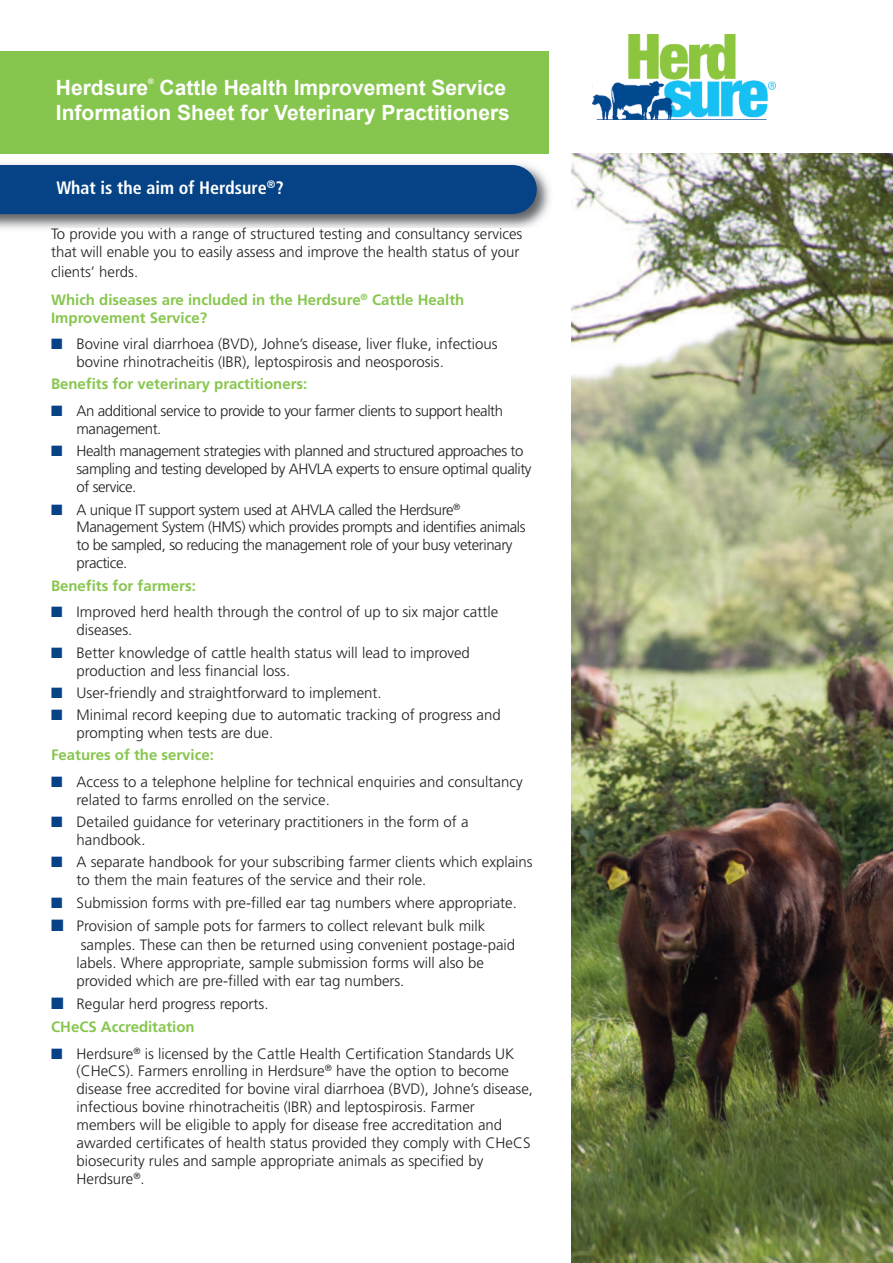
<style>
.page{position:relative;width:893px;height:1263px;background:#fff}
.page>*{position:absolute;margin:0;border:0;box-sizing:border-box;transform-origin:0 0}
.t1{font:700 21px/25.2px "Arial";color:#fff;text-align:right}
.t2{font:700 condensed 18px "Frutiger";color:#fff}
.t3{font:300 15px/18px "Frutiger";color:#231f20}
.t4{font:300 15px/18px "Frutiger";letter-spacing:-.03em;color:#231f20}
.t5{font:700 15px/27.5px "Frutiger";color:#87c64e}
.t6{font:700 7.5px "Arial";color:#fff}
.s1{font-weight:300;color:#231f20}
.s2{color:#054286}
.s3{font-weight:700;color:#87c64e}
</style>
<div class="page">
<img style="left:572px;top:154px;width:321px;height:1109px">
<div style="left:0;top:51px;width:549px;height:102px;background:#87c64e"></div>
<img style="left:0;top:163px;width:550px;height:66px">
<div style="left:0;top:165px;width:537px;height:49px;background:#054286"></div>
<div style="left:51px;top:228px;width:485px;height:68px;background:#fff"></div>
<img style="left:592px;top:34px;width:184px;height:85px">
<h1 class="t1" style="left:56px;top:75px;width:94px">Herdsure</h1>
<p class="t6" style="left:148px;top:77px;width:7px">®</p>
<h1 class="t1" style="left:56px;top:75px;width:455px">Cattle Health Improvement Service<br>Information Sheet for Veterinary Practitioners</h1>
<p class="t2" style="left:57px;top:180px;width:229px">What is the aim of Herdsure<sup>®</sup>?</p>
<p class="t3" style="left:51px;top:226px;width:473px">To provide you with a range of structured testing and consultancy services that will enable you to easily assess and improve the health status of your</p>
<p class="t5" style="left:51px;top:259px;width:415px"><span class="s1">clients’ herds.<br></span>Which diseases are included in the Herdsure<sup>®</sup> Cattle Health</p>
<p class="t5" style="left:51px;top:305px;width:158px">Improvement Service?</p>
<p class="t3" style="left:77px;top:336px;width:423px;text-indent:-26px"><span class="s2">■</span> Bovine viral diarrhoea (BVD), Johne’s disease, liver fluke, infectious bovine rhinotracheitis (IBR), leptospirosis and neosporosis.</p>
<p class="t5" style="left:51px;top:372px;width:258px">Benefits for veterinary practitioners:</p>
<p class="t4" style="left:77px;top:403px;width:428px;text-indent:-26px"><span class="s2">■</span> An additional service to provide to your farmer clients to support health management.</p>
<p class="t4" style="left:77px;top:443px;width:457px;text-indent:-26px"><span class="s2">■</span> Health management strategies with planned and structured approaches to sampling and testing developed by AHVLA experts to ensure optimal quality of service.</p>
<p class="t4" style="left:77px;top:502px;width:450px;text-indent:-26px"><span class="s2">■</span> A unique IT support system used at AHVLA called the Herdsure<sup>® </sup>Management System (HMS) which provides prompts and identifies animals to be sampled, so reducing the management role of your busy veterinary practice.</p>
<p class="t5" style="left:51px;top:573px;width:146px">Benefits for farmers:</p>
<p class="t3" style="left:77px;top:604px;width:423px;text-indent:-26px"><span class="s2">■</span> Improved herd health through the control of up to six major cattle diseases.</p>
<p class="t3" style="left:77px;top:645px;width:395px;text-indent:-26px"><span class="s2">■</span> Better knowledge of cattle health status will lead to improved production and less financial loss.</p>
<p class="t3" style="left:51px;top:685px;width:332px"><span class="s2">■</span> User-friendly and straightforward to implement.</p>
<p class="t3" style="left:77px;top:707px;width:426px;text-indent:-26px"><span class="s2">■</span> Minimal record keeping due to automatic tracking of progress and prompting when tests are due.</p>
<p class="t5" style="left:51px;top:742px;width:164px">Features of the service:</p>
<p class="t3" style="left:77px;top:774px;width:448px;text-indent:-26px"><span class="s2">■</span> Access to a telephone helpline for technical enquiries and consultancy related to farms enrolled on the service.</p>
<p class="t3" style="left:77px;top:814px;width:393px;text-indent:-26px"><span class="s2">■</span> Detailed guidance for veterinary practitioners in the form of a handbook.</p>
<p class="t3" style="left:77px;top:854px;width:458px;text-indent:-26px"><span class="s2">■</span> A separate handbook for your subscribing farmer clients which explains to them the main features of the service and their role.</p>
<p class="t3" style="left:51px;top:895px;width:467px"><span class="s2">■</span> Submission forms with pre-filled ear tag numbers where appropriate.</p>
<p class="t3" style="left:77px;top:918px;width:440px;text-indent:-26px"><span class="s2">■</span> Provision of sample pots for farmers to collect relevant bulk milk samples. These can then be returned using convenient postage-paid labels. Where appropriate, sample submission forms will also be provided which are pre-filled with ear tag numbers.</p>
<p class="t3" style="left:51px;top:994px;width:219px;line-height:22.8px"><span class="s2">■</span> Regular herd progress reports.<br><span class="s3">CHeCS Accreditation</span></p>
<p class="t3" style="left:77px;top:1045px;width:458px;text-indent:-26px"><span class="s2">■</span> Herdsure<sup>®</sup> is licensed by the Cattle Health Certification Standards UK (CHeCS). Farmers enrolling in Herdsure<sup>®</sup> have the option to become disease free accredited for bovine viral diarrhoea (BVD), Johne’s disease, infectious bovine rhinotracheitis (IBR) and leptospirosis. Farmer members will be eligible to apply for disease free accreditation and awarded certificates of health status provided they comply with CHeCS biosecurity rules and sample appropriate animals as specified by Herdsure<sup>®</sup>.</p>
</div>
